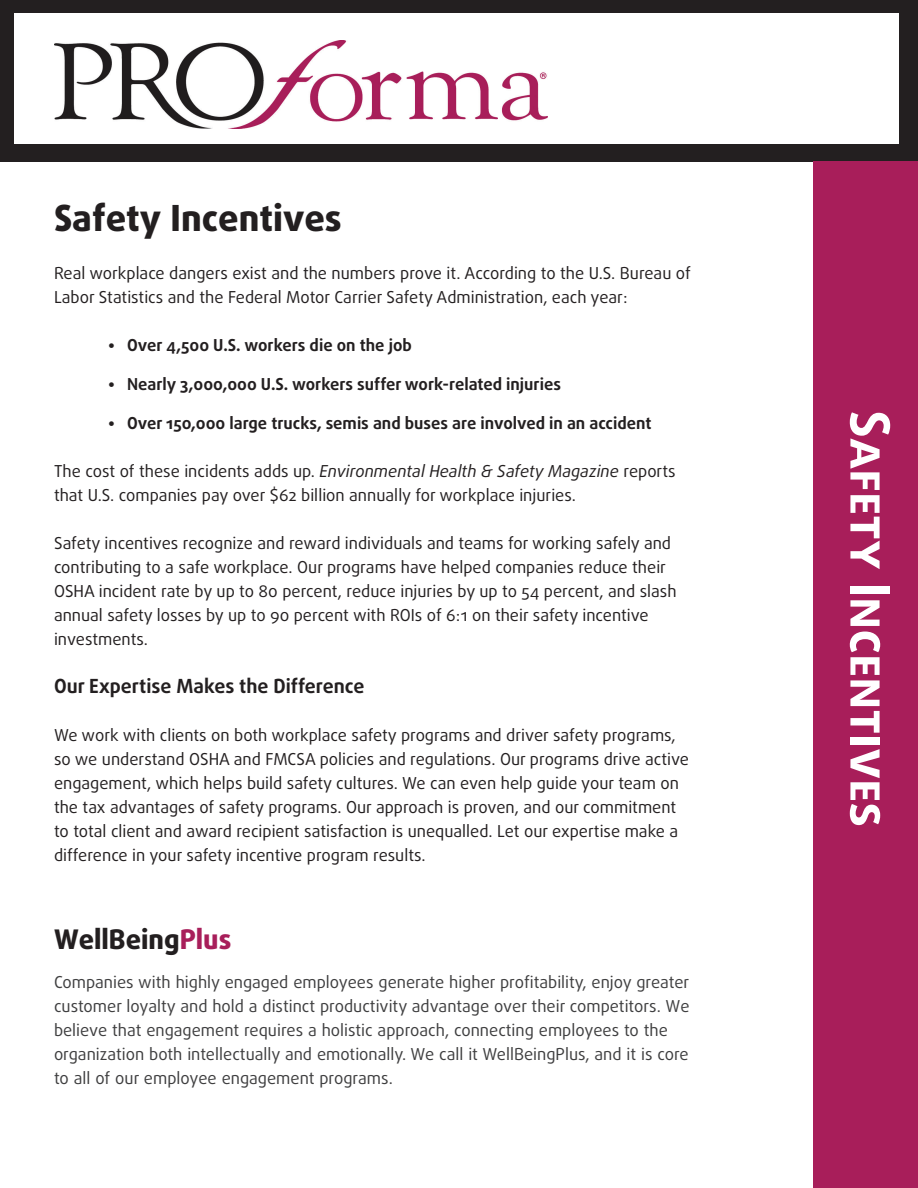
<style>
.page{position:relative;width:918px;height:1188px;background:#fff}
.page>*{position:absolute;margin:0;border:0;box-sizing:border-box;transform-origin:0 0}
.t1{font:700 54px "Daxline Pro";color:#fff}
.t2{font:800 36px "Daxline Pro";color:#231f20}
.t3{font:800 27px "Daxline Pro";color:#231f20}
.t4{font:700 19.5px "Daxline Pro";color:#231f20}
.t5{font:16.5px/24px "Daxline Pro";color:#231f20}
.t6{font:16.5px/24px "Daxline Pro";color:#3e3e3f}
.t7{font:700 16.5px "Daxline Pro";color:#231f20}
.s1{font-style:italic}
.s2{color:#a81e5a}
</style>
<div class="page">
<div style="left:0;top:0;width:918px;height:161px;background:#231f20"></div>
<div style="left:15px;top:13px;width:884px;height:131px;background:#fff"></div>
<img style="left:54px;top:41px;width:493px;height:88px">
<div style="left:813px;top:161px;width:105px;height:1027px;background:#a81e5a"></div>
<h2 class="t2" style="left:54px;top:194px;width:289px">Safety Incentives</h2>
<p class="t5" style="left:54px;top:261px;width:638px">Real workplace dangers exist and the numbers prove it. According to the U.S. Bureau of<br>Labor Statistics and the Federal Motor Carrier Safety Administration, each year:</p>
<p class="t7" style="left:108px;top:334px;width:305px">• Over 4,500 U.S. workers die on the job</p>
<p class="t7" style="left:108px;top:373px;width:455px">• Nearly 3,000,000 U.S. workers suffer work-related injuries</p>
<p class="t7" style="left:108px;top:412px;width:545px">• Over 150,000 large trucks, semis and buses are involved in an accident</p>
<p class="t5" style="left:54px;top:459px;width:623px">The cost of these incidents adds up. <span class="s1">Environmental Health &amp; Safety Magazine</span> reports that U.S. companies pay over $62 billion annually for workplace injuries.</p>
<p class="t5" style="left:54px;top:531px;width:624px">Safety incentives recognize and reward individuals and teams for working safely and contributing to a safe workplace. Our programs have helped companies reduce their OSHA incident rate by up to 80 percent, reduce injuries by up to 54 percent, and slash annual safety losses by up to 90 percent with ROIs of 6:1 on their safety incentive investments.</p>
<p class="t4" style="left:54px;top:673px;width:312px">Our Expertise Makes the Difference</p>
<p class="t5" style="left:54px;top:723px;width:637px">We work with clients on both workplace safety programs and driver safety programs, so we understand OSHA and FMCSA policies and regulations. Our programs drive active engagement, which helps build safety cultures. We can even help guide your team on the tax advantages of safety programs. Our approach is proven, and our commitment to total client and award recipient satisfaction is unequalled. Let our expertise make a difference in your safety incentive program results.</p>
<h3 class="t3" style="left:54px;top:922px;width:179px">WellBeing<span class="s2">Plus</span></h3>
<p class="t6" style="left:54px;top:970px;width:637px">Companies with highly engaged employees generate higher profitability, enjoy greater customer loyalty and hold a distinct productivity advantage over their competitors. We believe that engagement requires a holistic approach, connecting employees to the organization both intellectually and emotionally. We call it WellBeingPlus, and it is core to all of our employee engagement programs.</p>
<h1 class="t1" style="left:906px;top:410px;width:418px;rotate:90deg">Safety Incentives</h1>
</div>
